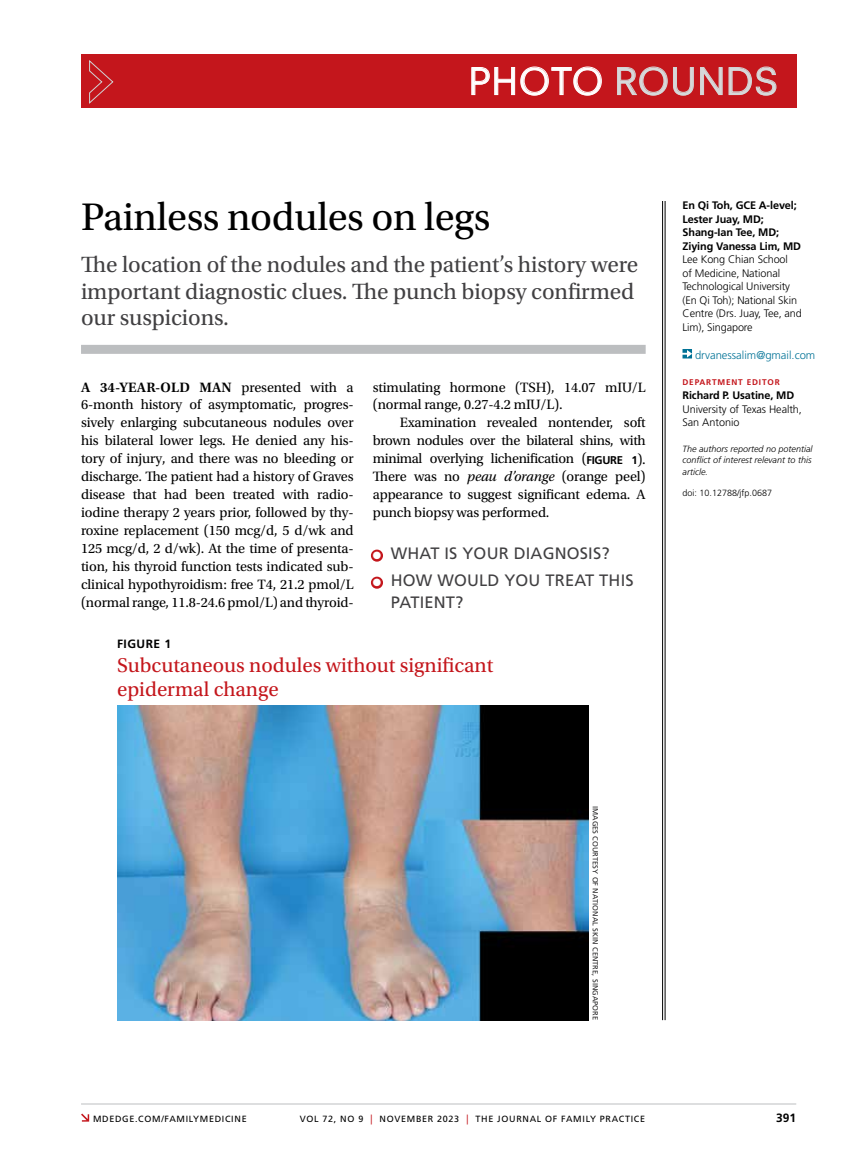
<style>
.page{position:relative;width:851px;height:1161px;background:#fff}
.page>*{position:absolute;margin:0;border:0;box-sizing:border-box;transform-origin:0 0}
.t1{font:40.5px "Utopia Std";letter-spacing:-.01em;color:#000}
.t2{font:36px "Neuzeit SLT Std";letter-spacing:.025em;color:#d7d9da}
.t3{font:23.25px/26.2px "Utopia Std";letter-spacing:-.005em;color:#414042}
.t4{font:21px/24px "Utopia Std";color:#c4161c}
.t5{font:16.5px/21.6px "Frutiger LT Std";letter-spacing:.01em;color:#414042}
.t6{font:14.25px/18px "Utopia Std";letter-spacing:-.01em;color:#000}
.t7{font:700 12px "Frutiger LT Std";letter-spacing:.04em;color:#000}
.t8{font:300 11.25px "Frutiger LT Std";color:#007296}
.t9{font:300 10.8px/13.5px "Frutiger LT Std";letter-spacing:-.01em;color:#000}
.t10{font:700 10.8px/13.5px "Frutiger LT Std";letter-spacing:-.01em;color:#000}
.t11{font:9px "Frutiger LT Std";letter-spacing:.075em;color:#000}
.t12{font:italic 300 9px/11.2px "Frutiger LT Std";color:#000;text-align:justify}
.t13{font:300 9px "Frutiger LT Std";color:#000}
.t14{font:700 8.25px "Frutiger LT Std";letter-spacing:.1em;color:#c4161c}
.t15{font:7.5px "Frutiger LT Std";letter-spacing:.01em;color:#292829}
.s1{color:#fff}
.s2{font-weight:600}
.s3{font-family:"Frutiger LT Std";font-weight:700;font-size:11.25px}
.s4{font-style:italic}
.s5{font-size:9.9px;color:#c4161c}
</style>
<div class="page">
<svg style="left:81px;top:1114px;width:8px;height:8px"></svg>
<hr style="left:81px;top:1104px;width:715px;height:1px;background:#bcbec0">
<div style="left:81px;top:54px;width:715px;height:54px;background:#c4161c"></div>
<svg style="left:89px;top:60px;width:25px;height:44px"></svg>
<svg style="left:471px;top:67px;width:130px;height:28px"></svg>
<svg style="left:617px;top:67px;width:50px;height:28px"></svg>
<svg style="left:673px;top:67px;width:20px;height:28px"></svg>
<svg style="left:700px;top:67px;width:22px;height:28px"></svg>
<svg style="left:728px;top:67px;width:48px;height:28px"></svg>
<div style="left:81px;top:345px;width:564px;height:9px;background:#bcbec0"></div>
<svg style="left:682px;top:349px;width:10px;height:10px"></svg>
<hr style="left:664px;top:201px;width:1px;height:819px;background:#000">
<hr style="left:662px;top:201px;width:1px;height:819px;background:#000">
<div style="left:371px;top:550px;width:12px;height:12px;border:4px solid #c4161c;border-radius:50%"></div>
<div style="left:371px;top:577px;width:12px;height:12px;border:4px solid #c4161c;border-radius:50%"></div>
<img style="left:117px;top:706px;width:471px;height:314px">
<h2 class="t2" style="left:469px;top:59px;width:311px"><span class="s1">PHOTO</span> ROUNDS</h2>
<h1 class="t1" style="left:81px;top:195px;width:411px">Painless nodules on legs</h1>
<h3 class="t3" style="left:81px;top:252px;width:559px">The location of the nodules and the patient’s history were important diagnostic clues. The punch biopsy confirmed our suspicions.</h3>
<p class="t6" style="left:81px;top:378px;width:274px"><span class="s2">A 34-YEAR-OLD MAN</span> presented with a 6-month history of asymptomatic, progres&shy;sively enlarging subcutaneous nodules over his bilateral lower legs. He denied any his&shy;tory of injury, and there was no bleeding or discharge. The patient had a history of Graves disease that had been treated with radio&shy;iodine therapy 2 years prior, followed by thy&shy;roxine replacement (150 mcg/d, 5 d/wk and 125 mcg/d, 2 d/wk). At the time of presenta&shy;tion, his thyroid function tests indicated sub&shy;clinical hypothyroidism: free T4, 21.2 pmol/L (normal range, 11.8-24.6 pmol/L) and thyroid-</p>
<p class="t6" style="left:373px;top:378px;width:274px">stimulating hormone (TSH), 14.07 mIU/L (normal range, 0.27-4.2 mIU/L).</p>
<p class="t6" style="left:373px;top:414px;width:274px;text-align:justify;text-indent:27px">Examination revealed nontender, soft brown nodules over the bilateral shins, with minimal overlying lichenification (<span class="s3">FIGURE 1</span>).<br>There was no <span class="s4">peau d’orange</span> (orange peel) appearance to suggest significant edema. A punch biopsy was performed.</p>
<p class="t5" style="left:373px;top:543px;width:238px"><span class="s1">●</span> WHAT IS YOUR DIAGNOSIS?</p>
<p class="t5" style="left:391px;top:570px;width:244px;text-indent:-18px"><span class="s1">●</span> HOW WOULD YOU TREAT THIS<br>PATIENT?</p>
<p class="t7" style="left:117px;top:637px;width:56px">FIGURE 1</p>
<h3 class="t4" style="left:117px;top:654px;width:377px">Subcutaneous nodules without significant epidermal change</h3>
<p class="t10" style="left:682px;top:199px;width:120px">En Qi Toh, GCE A-level;<br>Lester Juay, MD;<br>Shang-Ian Tee, MD;<br>Ziying Vanessa Lim, MD</p>
<p class="t9" style="left:682px;top:253px;width:121px">Lee Kong Chian School<br>of Medicine, National<br>Technological University (En Qi Toh); National Skin<br>Centre (Drs. Juay, Tee, and<br>Lim), Singapore</p>
<p class="t8" style="left:695px;top:348px;width:122px">drvanessalim@gmail.com</p>
<p class="t14" style="left:682px;top:377px;width:99px">DEPARTMENT EDITOR</p>
<p class="t10" style="left:682px;top:389px;width:113px">Richard P. Usatine, MD</p>
<p class="t9" style="left:682px;top:403px;width:121px">University of Texas Health,<br>San Antonio</p>
<p class="t12" style="left:682px;top:443px;width:132px">The authors reported no potential conflict of interest relevant to this article.</p>
<p class="t13" style="left:682px;top:488px;width:91px">doi: 10.12788/jfp.0687</p>
<p class="t15" style="left:599px;top:806px;width:216px;rotate:90deg">IMAGES COURTESY OF NATIONAL SKIN CENTRE, SINGAPORE</p>
<p class="t11" style="left:93px;top:1113px;width:155px">MDEDGE.COM/FAMILYMEDICINE</p>
<p class="t7" style="left:776px;top:1111px;width:22px">391</p>
<p class="t11" style="left:300px;top:1113px;width:347px">VOL 72, NO 9 <span class="s5">|</span> NOVEMBER 2023 <span class="s5">|</span> THE JOURNAL OF FAMILY PRACTICE</p>
</div>
